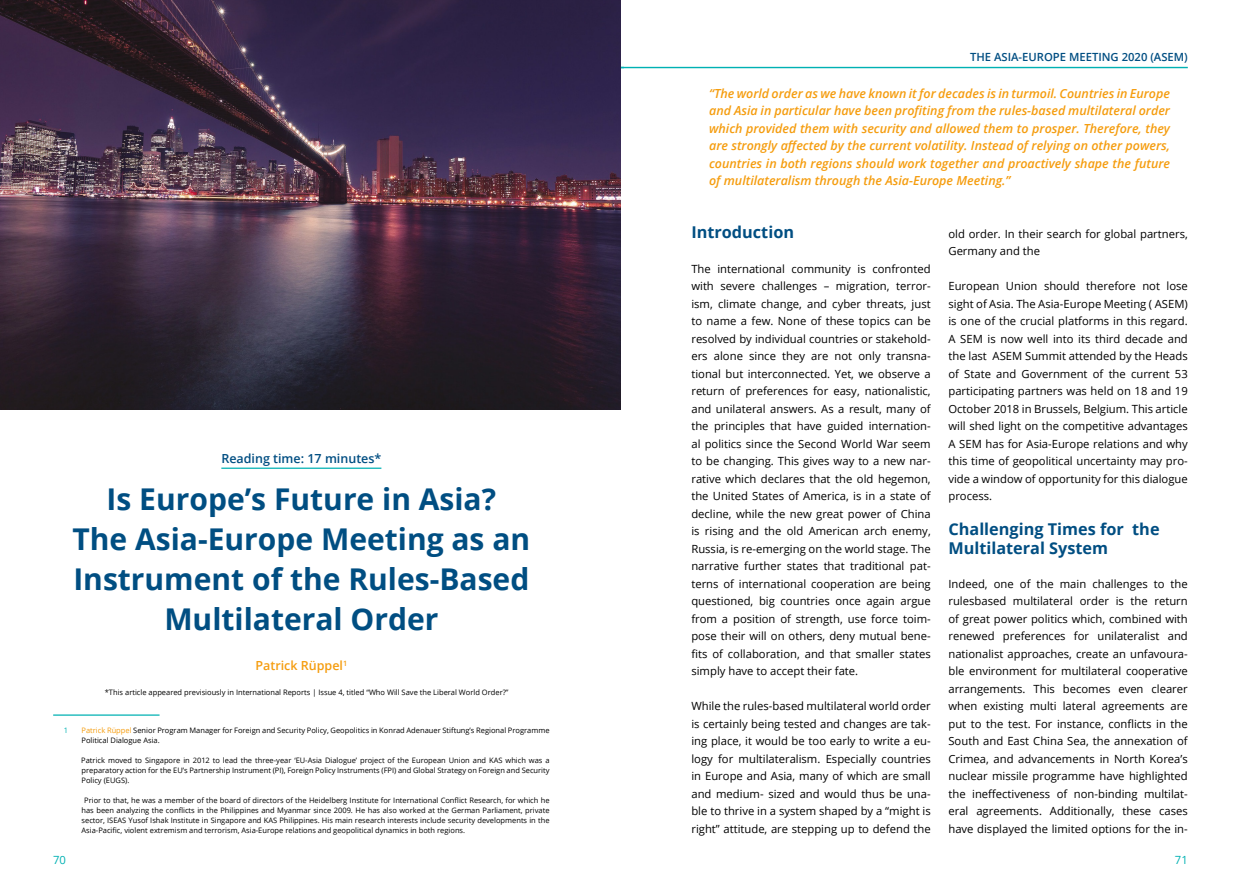
<style>
.page{position:relative;width:1241px;height:886px;background:#fff}
.page>*{position:absolute;margin:0;border:0;box-sizing:border-box;transform-origin:0 0}
.t1{font:700 30px/40px "Open Sans";color:#004e82;text-align:center}
.t2{font:700 16.25px/18.8px "Open Sans";color:#004e82}
.t3{font:italic 600 12.5px/17.5px "Open Sans";color:#f59d0f;text-align:justify}
.t4{font:600 12.5px "Open Sans";color:#004e82}
.t5{font:600 12.5px "Open Sans";color:#f59d0f}
.t6{font:11.25px/17.5px "Open Sans";color:#000;text-align:justify}
.t7{font:600 11.25px "Open Sans";color:#004e82}
.t8{font:11.25px "Open Sans";color:#00b1b3}
.t9{font:7.5px/10px "Open Sans";color:#000;text-align:justify}
.t10{font:7.5px "Open Sans";color:#00b1b3}
.s1{color:#f59d0f}
</style>
<div class="page">
<hr style="left:617px;top:67px;width:570px;height:1px;background:#00b1b3">
<img style="left:0;top:0;width:620px;height:409px">
<hr style="left:221px;top:468px;width:160px;height:1px;background:#00b1b3">
<hr style="left:53px;top:714px;width:106px;height:2px;background:#00b1b3">
<p class="t4" style="left:221px;top:450px;width:161px">Reading time: 17 minutes*</p>
<h1 class="t1" style="left:72px;top:479px;width:459px">Is Europe’s Future in Asia?<br>The Asia-Europe Meeting as an<br>Instrument of the Rules-Based<br>Multilateral Order</h1>
<p class="t5" style="left:255px;top:657px;width:93px">Patrick Rüppel<sup>1</sup></p>
<p class="t9" style="left:105px;top:687px;width:405px">*This article appeared previsiously in International Reports | Issue 4, titled “Who Will Save the Liberal World Order?”</p>
<p class="t10" style="left:64px;top:725px;width:6px">1</p>
<p class="t9" style="left:81px;top:725px;width:469px"><span class="s1">Patrick Rüppel</span> Senior Program Manager for Foreign and Security Policy, Geopolitics in Konrad Adenauer Stiftung’s Regional Programme<br>Political Dialogue Asia.</p>
<p class="t9" style="left:81px;top:755px;width:470px">Patrick moved to Singapore in 2012 to lead the three-year ‘EU-Asia Dialogue’ project of the European Union and KAS which was a preparatory action for the EU’s Partnership Instrument (PI), Foreign Policy Instruments (FPI) and Global Strategy on Foreign and Security Policy (EUGS).</p>
<p class="t9" style="left:81px;top:795px;width:469px;text-indent:3px">Prior to that, he was a member of the board of directors of the Heidelberg Institute for International Conflict Research, for which he has been analyzing the conflicts in the Philippines and Myanmar since 2009. He has also worked at the German Parliament, private sector, ISEAS Yusof Ishak Institute in Singapore and KAS Philippines. His main research interests include security developments in the Asia-Pacific, violent extremism and terrorism, Asia-Europe relations and geopolitical dynamics in both regions.</p>
<p class="t7" style="left:969px;top:49px;width:219px">THE ASIA-EUROPE MEETING 2020 (ASEM)</p>
<p class="t3" style="left:709px;top:84px;width:462px">“The world order as we have known it for decades is in turmoil. Countries in Europe and Asia in particular have been profiting from the rules-based multilateral order which provided them with security and allowed them to prosper. Therefore, they are strongly affected by the current volatility. Instead of relying on other powers, countries in both regions should work together and proactively shape the future of multilateralism through the Asia-Europe Meeting.”</p>
<h2 class="t2" style="left:691px;top:222px;width:104px">Introduction</h2>
<p class="t6" style="left:691px;top:259px;width:241px">The international community is confronted with severe challenges – migration, terror&shy;ism, climate change, and cyber threats, just to name a few. None of these topics can be resolved by individual countries or stakehold&shy;ers alone since they are not only transna&shy;tional but interconnected. Yet, we observe a return of preferences for easy, nationalistic, and unilateral answers. As a result, many of the principles that have guided internation&shy;al politics since the Second World War seem to be changing. This gives way to a new nar&shy;rative which declares that the old hegemon, the United States of America, is in a state of decline, while the new great power of China is rising and the old American arch enemy, Russia, is re-emerging on the world stage. The narrative further states that traditional pat&shy;terns of international cooperation are being questioned, big countries once again argue from a position of strength, use force toim&shy;pose their will on others, deny mutual bene&shy;fits of collaboration, and that smaller states simply have to accept their fate.</p>
<p class="t6" style="left:691px;top:697px;width:241px">While the rules-based multilateral world order is certainly being tested and changes are tak&shy;ing place, it would be too early to write a eu&shy;logy for multilateralism. Especially countries in Europe and Asia, many of which are small and medium- sized and would thus be una&shy;ble to thrive in a system shaped by a “might is right” attitude, are stepping up to defend the</p>
<p class="t6" style="left:948px;top:225px;width:241px">old order. In their search for global partners,<br>Germany and the</p>
<p class="t6" style="left:948px;top:277px;width:241px">European Union should therefore not lose sight of Asia. The Asia-Europe Meeting ( ASEM) is one of the crucial platforms in this regard.<br>A SEM is now well into its third decade and the last ASEM Summit attended by the Heads of State and Government of the current 53 participating partners was held on 18 and 19<br>October 2018 in Brussels, Belgium. This article will shed light on the competitive advantages A SEM has for Asia-Europe relations and why this time of geopolitical uncertainty may pro&shy;vide a window of opportunity for this dialogue process.</p>
<h2 class="t2" style="left:948px;top:519px;width:212px">Challenging Times for the<br>Multilateral System</h2>
<p class="t6" style="left:948px;top:574px;width:241px">Indeed, one of the main challenges to the rulesbased multilateral order is the return of great power politics which, combined with renewed preferences for unilateralist and nationalist approaches, create an unfavoura&shy;ble environment for multilateral cooperative arrangements. This becomes even clearer when existing multi lateral agreements are put to the test. For instance, conflicts in the South and East China Sea, the annexation of Crimea, and advancements in North Korea’s nuclear missile programme have highlighted the ineffectiveness of non-binding multilat&shy;eral agreements. Additionally, these cases have displayed the limited options for the in-</p>
<p class="t8" style="left:53px;top:852px;width:14px">70</p>
<p class="t8" style="left:1174px;top:852px;width:14px">71</p>
</div>
